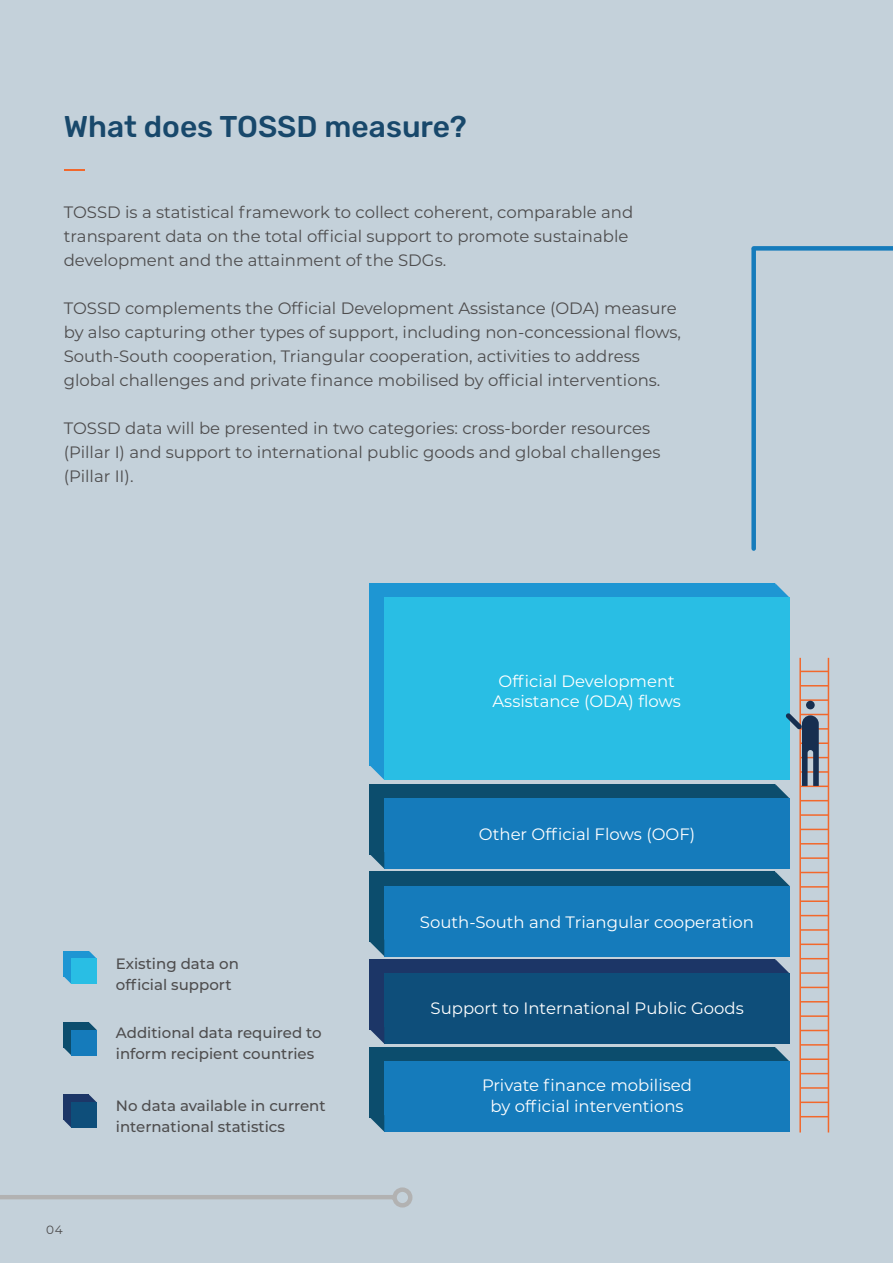
<style>
.page{position:relative;width:893px;height:1263px;background:#c4d1da}
.page>*{position:absolute;margin:0;border:0;box-sizing:border-box;transform-origin:0 0}
.t1{font:500 30px "Rubik";color:#18486b}
.t2{font:16.5px/24px "Montserrat";color:#4e4d4e}
.t3{font:16.5px/20.7px "Montserrat";color:#fff;text-align:center}
.t4{font:500 15px/21px "Montserrat";color:#4e4d4e}
.t5{font:12px "Montserrat";color:#4e4d4e}
</style>
<div class="page">
<hr style="left:64px;top:169px;width:21px;height:2px;background:#f2682c">
<svg style="left:775px;top:583px;width:15px;height:15px"></svg>
<div style="left:370px;top:583px;width:405px;height:182px;background:#1e96d3"></div>
<svg style="left:370px;top:765px;width:14px;height:15px"></svg>
<div style="left:384px;top:598px;width:406px;height:182px;background:#29bee4"></div>
<svg style="left:775px;top:871px;width:15px;height:15px"></svg>
<div style="left:370px;top:871px;width:405px;height:71px;background:#0c4d6d"></div>
<div style="left:384px;top:886px;width:406px;height:70px;background:#157bbb"></div>
<svg style="left:370px;top:942px;width:14px;height:14px"></svg>
<svg style="left:775px;top:959px;width:15px;height:15px"></svg>
<div style="left:370px;top:959px;width:405px;height:70px;background:#1c3667"></div>
<div style="left:384px;top:974px;width:406px;height:70px;background:#0e4e7a"></div>
<svg style="left:370px;top:1029px;width:14px;height:15px"></svg>
<div style="left:370px;top:784px;width:405px;height:70px;background:#0c4d6d"></div>
<div style="left:384px;top:798px;width:406px;height:71px;background:#157bbb"></div>
<svg style="left:370px;top:854px;width:14px;height:15px"></svg>
<svg style="left:775px;top:1047px;width:15px;height:15px"></svg>
<div style="left:370px;top:1047px;width:405px;height:70px;background:#0c4d6d"></div>
<div style="left:384px;top:1062px;width:406px;height:70px;background:#157bbb"></div>
<svg style="left:370px;top:1117px;width:14px;height:15px"></svg>
<svg style="left:64px;top:976px;width:7px;height:8px"></svg>
<svg style="left:89px;top:951px;width:7px;height:7px"></svg>
<div style="left:64px;top:951px;width:25px;height:25px;background:#1e96d3"></div>
<div style="left:71px;top:958px;width:26px;height:26px;background:#29bee4"></div>
<svg style="left:64px;top:1120px;width:7px;height:8px"></svg>
<svg style="left:89px;top:1095px;width:8px;height:7px"></svg>
<div style="left:64px;top:1095px;width:25px;height:25px;background:#1c3667"></div>
<div style="left:71px;top:1102px;width:26px;height:26px;background:#0e4e7a"></div>
<svg style="left:64px;top:1048px;width:7px;height:7px"></svg>
<svg style="left:89px;top:1022px;width:8px;height:8px"></svg>
<div style="left:64px;top:1022px;width:25px;height:26px;background:#0c4d6d"></div>
<div style="left:71px;top:1030px;width:26px;height:25px;background:#157bbb"></div>
<svg style="left:0;top:1187px;width:413px;height:21px"></svg>
<svg style="left:801px;top:671px;width:27px;height:1px"></svg>
<svg style="left:801px;top:685px;width:27px;height:1px"></svg>
<hr style="left:800px;top:699px;width:28px;height:2px;background:#f2682c">
<hr style="left:800px;top:814px;width:28px;height:2px;background:#f2682c">
<svg style="left:801px;top:829px;width:27px;height:1px"></svg>
<svg style="left:801px;top:843px;width:27px;height:1px"></svg>
<hr style="left:800px;top:857px;width:28px;height:2px;background:#f2682c">
<svg style="left:801px;top:872px;width:27px;height:1px"></svg>
<hr style="left:800px;top:886px;width:28px;height:2px;background:#f2682c">
<hr style="left:800px;top:900px;width:28px;height:2px;background:#f2682c">
<svg style="left:801px;top:915px;width:27px;height:1px"></svg>
<hr style="left:800px;top:929px;width:28px;height:2px;background:#f2682c">
<hr style="left:800px;top:943px;width:28px;height:2px;background:#f2682c">
<svg style="left:801px;top:958px;width:27px;height:1px"></svg>
<hr style="left:800px;top:972px;width:28px;height:2px;background:#f2682c">
<svg style="left:801px;top:987px;width:27px;height:1px"></svg>
<svg style="left:801px;top:1001px;width:27px;height:1px"></svg>
<hr style="left:800px;top:1015px;width:28px;height:2px;background:#f2682c">
<svg style="left:801px;top:1030px;width:27px;height:1px"></svg>
<svg style="left:801px;top:1044px;width:27px;height:1px"></svg>
<hr style="left:800px;top:1058px;width:28px;height:2px;background:#f2682c">
<svg style="left:801px;top:1073px;width:27px;height:1px"></svg>
<hr style="left:800px;top:1087px;width:28px;height:2px;background:#f2682c">
<hr style="left:800px;top:1101px;width:28px;height:2px;background:#f2682c">
<svg style="left:801px;top:1116px;width:27px;height:1px"></svg>
<hr style="left:799px;top:658px;width:2px;height:474px;background:#f2682c">
<hr style="left:828px;top:658px;width:1px;height:474px;background:#f2682c">
<div style="left:806px;top:701px;width:9px;height:8px;background:#172f50;border-radius:50%"></div>
<svg style="left:775px;top:713px;width:53px;height:102px"></svg>
<div style="left:754px;top:246px;width:139px;height:5px;background:#157bbb"></div>
<div style="left:751px;top:249px;width:5px;height:300px;background:#157bbb"></div>
<p class="t1" style="left:64px;top:109px;width:404px">What does TOSSD measure?</p>
<p class="t2" style="left:64px;top:200px;width:571px">TOSSD is a statistical framework to collect coherent, comparable and transparent data on the total official support to promote sustainable development and the attainment of the SDGs.</p>
<p class="t2" style="left:64px;top:296px;width:619px">TOSSD complements the Official Development Assistance (ODA) measure by also capturing other types of support, including non-concessional flows, South-South cooperation, Triangular cooperation, activities to address global challenges and private finance mobilised by official interventions.</p>
<p class="t2" style="left:64px;top:416px;width:598px">TOSSD data will be presented in two categories: cross-border resources (Pillar I) and support to international public goods and global challenges (Pillar II).</p>
<p class="t3" style="left:493px;top:670px;width:190px">Official Development<br>Assistance (ODA) flows</p>
<p class="t3" style="left:479px;top:823px;width:218px">Other Official Flows (OOF)</p>
<p class="t5" style="left:46px;top:1222px;width:18px">04</p>
<p class="t4" style="left:116px;top:952px;width:125px">Existing data on official support</p>
<p class="t4" style="left:116px;top:1021px;width:207px">Additional data required to inform recipient countries</p>
<p class="t4" style="left:116px;top:1094px;width:211px">No data available in current international statistics</p>
<p class="t3" style="left:420px;top:911px;width:336px">South-South and Triangular cooperation</p>
<p class="t3" style="left:431px;top:997px;width:315px">Support to International Public Goods</p>
<p class="t3" style="left:482px;top:1074px;width:211px">Private finance mobilised by official interventions</p>
</div>
